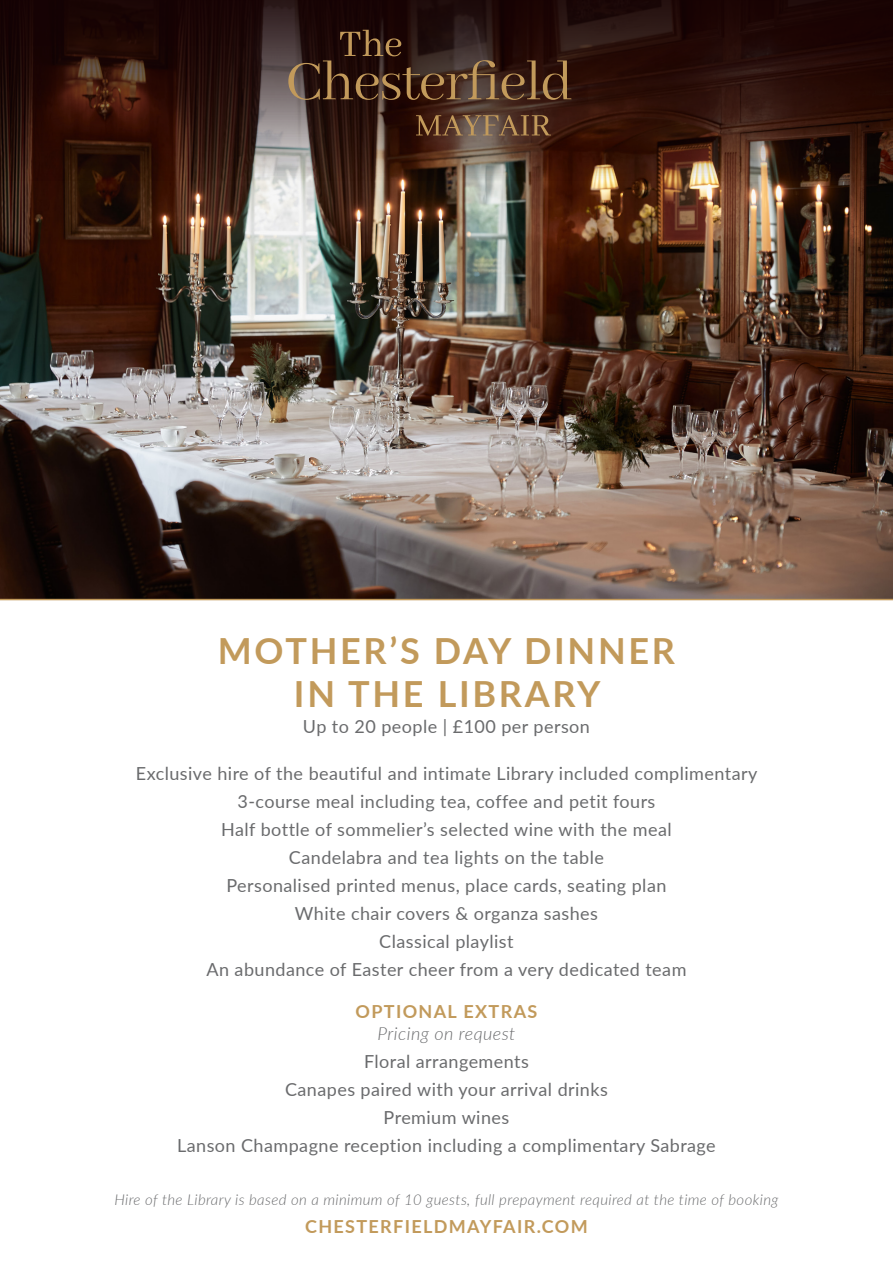
<style>
.page{position:relative;width:893px;height:1263px;background:#fff}
.page>*{position:absolute;margin:0;border:0;box-sizing:border-box;transform-origin:0 0}
.t1{font:700 36px "Lato";letter-spacing:.075em;color:#c29a5b}
.Dish_Name{font:18px "Lato";letter-spacing:.025em;color:#6a6b6d}
.Heading{font:700 18px "Lato";letter-spacing:.075em;color:#c29a5b}
.Garnish{font:italic 300 18px "Lato";letter-spacing:.025em;color:#6a6b6d}
.t2{font:italic 300 15px "Lato";letter-spacing:.025em;color:#6a6b6d}
</style>
<div class="page">
<img style="left:0;top:189px;width:893px;height:410px">
<svg style="left:0;top:0;width:893px;height:189px;background:#361d16"></svg>
<svg style="left:288px;top:30px;width:284px;height:70px;background:#41291e"></svg>
<svg style="left:416px;top:115px;width:135px;height:21px;background:#6f5139"></svg>
<hr style="left:0;top:599px;width:893px;height:1px;background:#c29a5b">
<p class="t1" style="left:218px;top:624px;width:459px">MOTHER’S DAY DINNER</p>
<p class="t1" style="left:294px;top:667px;width:308px">IN THE LIBRARY</p>
<p class="Dish_Name" style="left:303px;top:714px;width:288px">Up to 20 people | £100 per person</p>
<p class="Dish_Name" style="left:136px;top:760px;width:623px">Exclusive hire of the beautiful and intimate Library included complimentary</p>
<p class="Dish_Name" style="left:237px;top:788px;width:419px">3-course meal including tea, coffee and petit fours</p>
<p class="Dish_Name" style="left:221px;top:816px;width:452px">Half bottle of sommelier’s selected wine with the meal</p>
<p class="Dish_Name" style="left:289px;top:844px;width:317px">Candelabra and tea lights on the table</p>
<p class="Dish_Name" style="left:226px;top:872px;width:441px">Personalised printed menus, place cards, seating plan</p>
<p class="Dish_Name" style="left:295px;top:900px;width:305px">White chair covers &amp; organza sashes</p>
<p class="Dish_Name" style="left:379px;top:928px;width:136px">Classical playlist</p>
<p class="Dish_Name" style="left:206px;top:956px;width:481px">An abundance of Easter cheer from a very dedicated team</p>
<p class="Heading" style="left:355px;top:998px;width:183px">OPTIONAL EXTRAS</p>
<p class="Garnish" style="left:378px;top:1021px;width:139px">Pricing on request</p>
<p class="Dish_Name" style="left:364px;top:1048px;width:166px">Floral arrangements</p>
<p class="Dish_Name" style="left:285px;top:1076px;width:324px">Canapes paired with your arrival drinks</p>
<p class="Dish_Name" style="left:384px;top:1104px;width:127px">Premium wines</p>
<p class="Dish_Name" style="left:177px;top:1132px;width:540px">Lanson Champagne reception including a complimentary Sabrage</p>
<p class="t2" style="left:114px;top:1189px;width:665px">Hire of the Library is based on a minimum of 10 guests, full prepayment required at the time of booking</p>
<p class="Heading" style="left:305px;top:1213px;width:284px">CHESTERFIELDMAYFAIR.COM</p>
</div>
